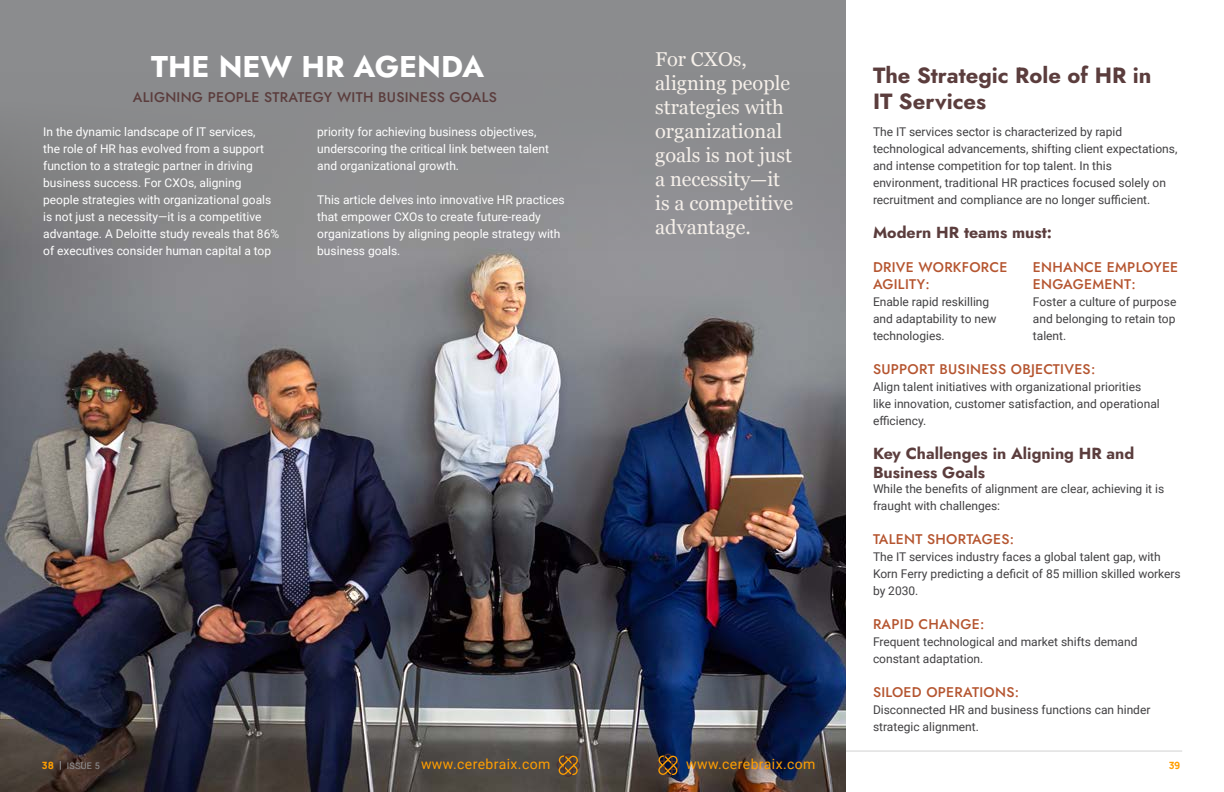
<style>
.page{position:relative;width:1224px;height:792px;background:#fff}
.page>*{position:absolute;margin:0;border:0;box-sizing:border-box;transform-origin:0 0}
.t1{font:700 30px "Jost";color:#fff}
.t2{font:700 22px/26.4px "Jost";color:#5b3d3d}
.t3{font:20px/24px "Georgia";color:#f5efe9}
.t4{font:700 16px/19.2px "Jost";color:#5b3d3d}
.t5{font:500 14px/17px "Jost";letter-spacing:.02em;color:#b55530}
.t6{font:500 14px "Jost";letter-spacing:.02em;color:#5b3d3d}
.t7{font:14px "Roboto";letter-spacing:.03em;color:#ff9e00}
.t8{font:12px/17px "Roboto";color:#414042}
.t9{font:12px/17px "Roboto";color:#fff}
.t10{font:800 10px "Manrope";color:#ff9e00}
.t11{font:9px "Roboto";letter-spacing:.03em;color:#939598}
</style>
<div class="page">
<hr style="left:655px;top:751px;width:527px;height:1px;background:#000">
<div style="left:0;top:0;width:846px;height:792px;background:#8b8c8e"></div>
<img style="left:0;top:145px;width:846px;height:647px">
<svg style="left:656px;top:754px;width:24px;height:23px"></svg>
<svg style="left:556px;top:754px;width:24px;height:23px"></svg>
<h1 class="t1" style="left:151px;top:46px;width:334px">THE NEW HR AGENDA</h1>
<p class="t6" style="left:133px;top:88px;width:366px">ALIGNING PEOPLE STRATEGY WITH BUSINESS GOALS</p>
<p class="t9" style="left:43px;top:123px;width:238px">In the dynamic landscape of IT services,<br>the role of HR has evolved from a support function to a strategic partner in driving business success. For CXOs, aligning people strategies with organizational goals is not just a necessity—it is a competitive advantage. A Deloitte study reveals that 86% of executives consider human capital a top</p>
<p class="t9" style="left:317px;top:123px;width:233px">priority for achieving business objectives, underscoring the critical link between talent and organizational growth.</p>
<p class="t9" style="left:317px;top:191px;width:249px">This article delves into innovative HR practices that empower CXOs to create future-ready organizations by aligning people strategy with business goals.</p>
<h3 class="t3" style="left:655px;top:46px;width:139px">For CXOs, aligning people strategies with organizational goals is not just a necessity—it is a competitive advantage.</h3>
<h2 class="t2" style="left:873px;top:62px;width:280px">The Strategic Role of HR in<br>IT Services</h2>
<p class="t8" style="left:873px;top:123px;width:306px">The IT services sector is characterized by rapid technological advancements, shifting client expectations, and intense competition for top talent. In this environment, traditional HR practices focused solely on recruitment and compliance are no longer sufficient.</p>
<h3 class="t4" style="left:873px;top:223px;width:180px">Modern HR teams must:</h3>
<p class="t5" style="left:873px;top:259px;width:136px">DRIVE WORKFORCE<br>AGILITY:</p>
<p class="t8" style="left:873px;top:293px;width:125px">Enable rapid reskilling and adaptability to new technologies.</p>
<p class="t5" style="left:1033px;top:259px;width:147px">ENHANCE EMPLOYEE<br>ENGAGEMENT:</p>
<p class="t8" style="left:1033px;top:293px;width:145px;text-align:justify">Foster a culture of purpose and belonging to retain top talent.</p>
<p class="t5" style="left:873px;top:361px;width:224px">SUPPORT BUSINESS OBJECTIVES:</p>
<p class="t8" style="left:873px;top:378px;width:288px">Align talent initiatives with organizational priorities like innovation, customer satisfaction, and operational efficiency.</p>
<h3 class="t4" style="left:873px;top:444px;width:263px">Key Challenges in Aligning HR and<br>Business Goals</h3>
<p class="t8" style="left:873px;top:480px;width:293px">While the benefits of alignment are clear, achieving it is fraught with challenges:</p>
<p class="t5" style="left:873px;top:531px;width:143px">TALENT SHORTAGES:</p>
<p class="t8" style="left:873px;top:548px;width:309px">The IT services industry faces a global talent gap, with<br>Korn Ferry predicting a deficit of 85 million skilled workers by 2030.</p>
<p class="t5" style="left:873px;top:616px;width:113px">RAPID CHANGE:</p>
<p class="t8" style="left:873px;top:633px;width:266px">Frequent technological and market shifts demand constant adaptation.</p>
<p class="t5" style="left:873px;top:684px;width:148px">SILOED OPERATIONS:</p>
<p class="t8" style="left:873px;top:701px;width:279px">Disconnected HR and business functions can hinder strategic alignment.</p>
<p class="t10" style="left:42px;top:758px;width:14px">38</p>
<p class="t11" style="left:67px;top:759px;width:34px">ISSUE 5</p>
<p class="t7" style="left:421px;top:754px;width:131px">www.cerebraix.com</p>
<p class="t7" style="left:686px;top:754px;width:131px">www.cerebraix.com</p>
<p class="t10" style="left:1169px;top:758px;width:13px">39</p>
</div>
